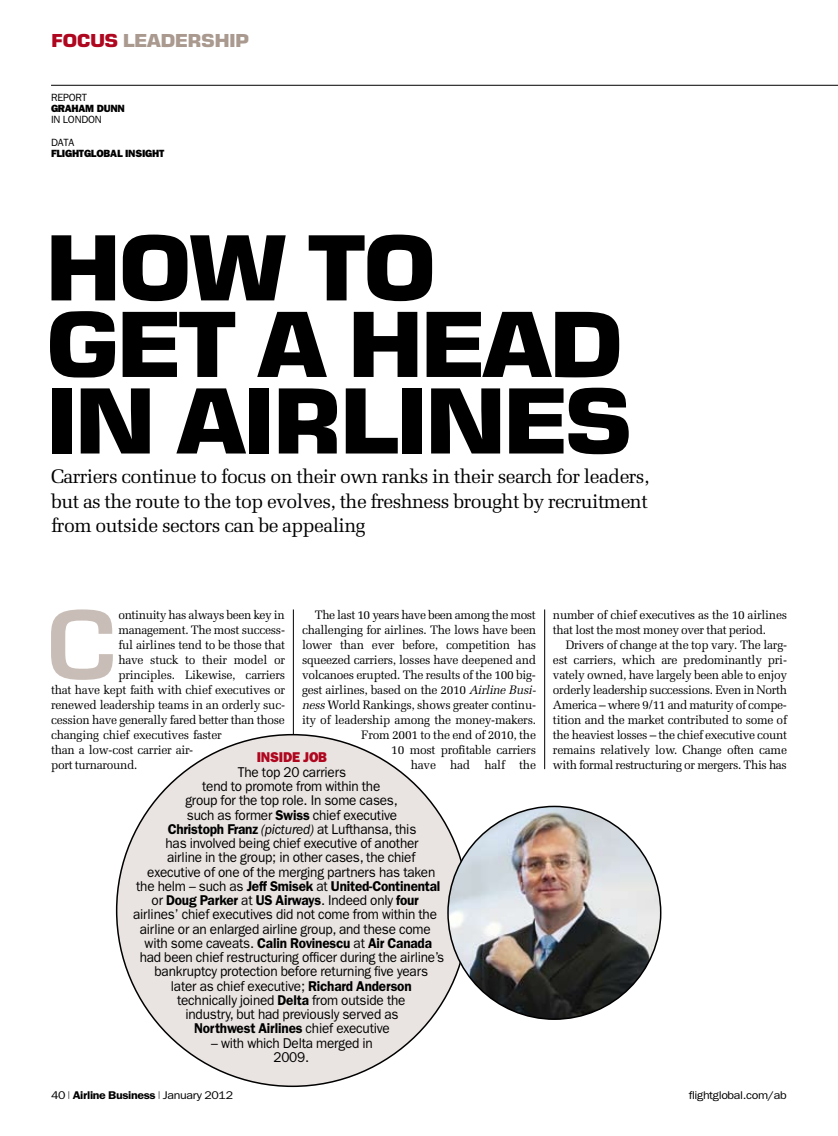
<style>
.page{position:relative;width:838px;height:1136px;background:#fff}
.page>*{position:absolute;margin:0;border:0;box-sizing:border-box;transform-origin:0 0}
.t1{font:600 95.25px "Eurostile LT Pro";color:#c9beb7;scale:1.1 1}
.t2{font:700 90px/76.5px "Eurostile LT Pro";letter-spacing:-.045em;color:#000;scale:1.1 1}
.t3{font:19.5px/24px "Melior LT Pro";letter-spacing:-.03em;color:#000;text-align:justify}
.t4{font:700 18px "Eurostile LT Pro";letter-spacing:-.035em;color:#a9998f;scale:1.1 1}
.t5{font:14.25px/14.2px "ITC Franklin Gothic Std";letter-spacing:-.015em;color:#000;text-align:center;scale:.95 1}
.t6{font:14.25px "ITC Franklin Gothic Std Hvy";letter-spacing:-.015em;color:#af071f;scale:.95 1}
.t7{font:12.15px/15px "Melior LT Pro";letter-spacing:-.02em;color:#000;text-align:right}
.t8{font:600 11.25px "ITC Franklin Gothic Std";letter-spacing:-.03em;color:#000;scale:1.1 1}
.t9{font:11.25px "ITC Franklin Gothic Std";letter-spacing:-.03em;color:#000;scale:1.1 1}
.t10{font:10.5px "ITC Franklin Gothic Std Hvy";letter-spacing:-.02em;color:#000}
.t11{font:10.5px/22.5px "ITC Franklin Gothic Std";letter-spacing:-.02em;color:#000}
.s1{color:#af071f}
.s2{font-style:italic}
.s3{font-weight:600}
.s4{font-weight:400}
</style>
<div class="page">
<hr style="left:51px;top:85px;width:787px;height:1px;background:#000">
<hr style="left:544px;top:609px;width:1px;height:160px;background:#000">
<hr style="left:293px;top:609px;width:1px;height:160px;background:#000">
<div style="left:117px;top:734px;width:351px;height:352px;background:#e9e4e1;border-radius:50%"></div>
<img style="left:448px;top:806px;width:212px;height:213px;border-radius:106px">
<h3 class="t4" style="left:51px;top:29px;width:182px"><span class="s1">FOCUS</span> LEADERSHIP</h3>
<p class="t11" style="left:51px;top:86px;width:37px">Report</p>
<p class="t10" style="left:51px;top:102px;width:75px">GRAHAM DUNN</p>
<p class="t11" style="left:51px;top:109px;width:52px">In london<br>DATA</p>
<p class="t10" style="left:51px;top:147px;width:115px">FLIGHTGLOBAL INSIGHT</p>
<h2 class="t2" style="left:45px;top:229px;width:536px">HOW TO<br>GET A HEAD<br>IN AIRLINES</h2>
<h3 class="t3" style="left:51px;top:464px;width:600px">Carriers continue to focus on their own ranks in their search for leaders, but as the route to the top evolves, the freshness brought by recruitment from outside sectors can be appealing</h3>
<h1 class="t1" style="left:44px;top:587px;width:69px">C</h1>
<p class="t7" style="left:118px;top:607px;width:168px">ontinuity has always been key in</p>
<p class="t7" style="left:302px;top:607px;width:235px">The last 10 years have been among the most challenging for airlines. The lows have been lower than ever before, competition has squeezed carriers, losses have deepened and volcanoes erupted. The results of the 100 big&shy;gest airlines, based on the 2010 <span class="s2">Airline Busi&shy;ness</span> World Rankings, shows greater continu&shy;ity of leadership among the money-makers.<br>From 2001 to the end of 2010, the<br>10 most profitable carriers<br>have had half the</p>
<p class="t7" style="left:553px;top:607px;width:235px;text-align:left">number of chief executives as the 10 airlines that lost the most money over that period.</p>
<p class="t7" style="left:118px;top:622px;width:168px">management. The most success-</p>
<p class="t7" style="left:118px;top:637px;width:168px">ful airlines tend to be those that</p>
<p class="t7" style="left:118px;top:652px;width:168px">have stuck to their model or</p>
<p class="t7" style="left:118px;top:667px;width:168px">principles. Likewise, carriers</p>
<p class="t7" style="left:51px;top:682px;width:235px">that have kept faith with chief executives or</p>
<p class="t7" style="left:51px;top:697px;width:235px">renewed leadership teams in an orderly suc-</p>
<p class="t7" style="left:51px;top:712px;width:235px">cession have generally fared better than those</p>
<p class="t7" style="left:51px;top:727px;width:172px">changing chief executives faster</p>
<p class="t7" style="left:51px;top:742px;width:144px">than a low-cost carrier air-</p>
<p class="t7" style="left:51px;top:757px;width:88px">port turnaround.</p>
<p class="t7" style="left:553px;top:637px;width:236px;text-align:justify;text-indent:13px">Drivers of change at the top vary. The larg&shy;est carriers, which are predominantly pri&shy;vately owned, have largely been able to enjoy orderly leadership successions. Even in North America – where 9/11 and maturity of compe&shy;tition and the market contributed to some of the heaviest losses – the chief executive count remains relatively low. Change often came with formal restructuring or mergers. This has</p>
<p class="t6" style="left:257px;top:749px;width:76px">INSIDE JOB</p>
<p class="t5" style="left:133px;top:764px;width:329px">The top 20 carriers<br>tend to promote from within the<br>group for the top role. In some cases,<br>such as former <span class="s3">Swiss</span> chief executive<br><span class="s3">Christoph Franz</span> <span class="s2">(pictured)</span> at Lufthansa, this<br>has involved being chief executive of another<br>airline in the group; in other cases, the chief<br>executive of one of the merging partners has taken<br>the helm – such as <span class="s3">Jeff Smisek</span> at <span class="s3">United-Continental </span>or <span class="s3">Doug Parker</span> at <span class="s3">US Airways</span>. Indeed only <span class="s3">four </span>airlines’ chief executives did not come from within the airline or an enlarged airline group, and these come with some caveats. <span class="s3">Calin Rovinescu</span> at <span class="s3">Air Canada </span>had been chief restructuring officer during the airline’s bankruptcy protection before returning five years<br>later as chief executive; <span class="s3">Richard Anderson<br></span>technically joined <span class="s3">Delta</span> from outside the<br>industry, but had previously served as<br><span class="s3">Northwest Airlines</span> chief executive</p>
<p class="t5" style="left:211px;top:1035px;width:172px">– with which Delta merged in<br>2009.</p>
<p class="t8" style="left:51px;top:1088px;width:167px"><span class="s4">40</span> <sup>|</sup> Airline Business <sup>|</sup> <span class="s4">January 2012</span></p>
<p class="t9" style="left:688px;top:1088px;width:91px">flightglobal.com/ab</p>
</div>
